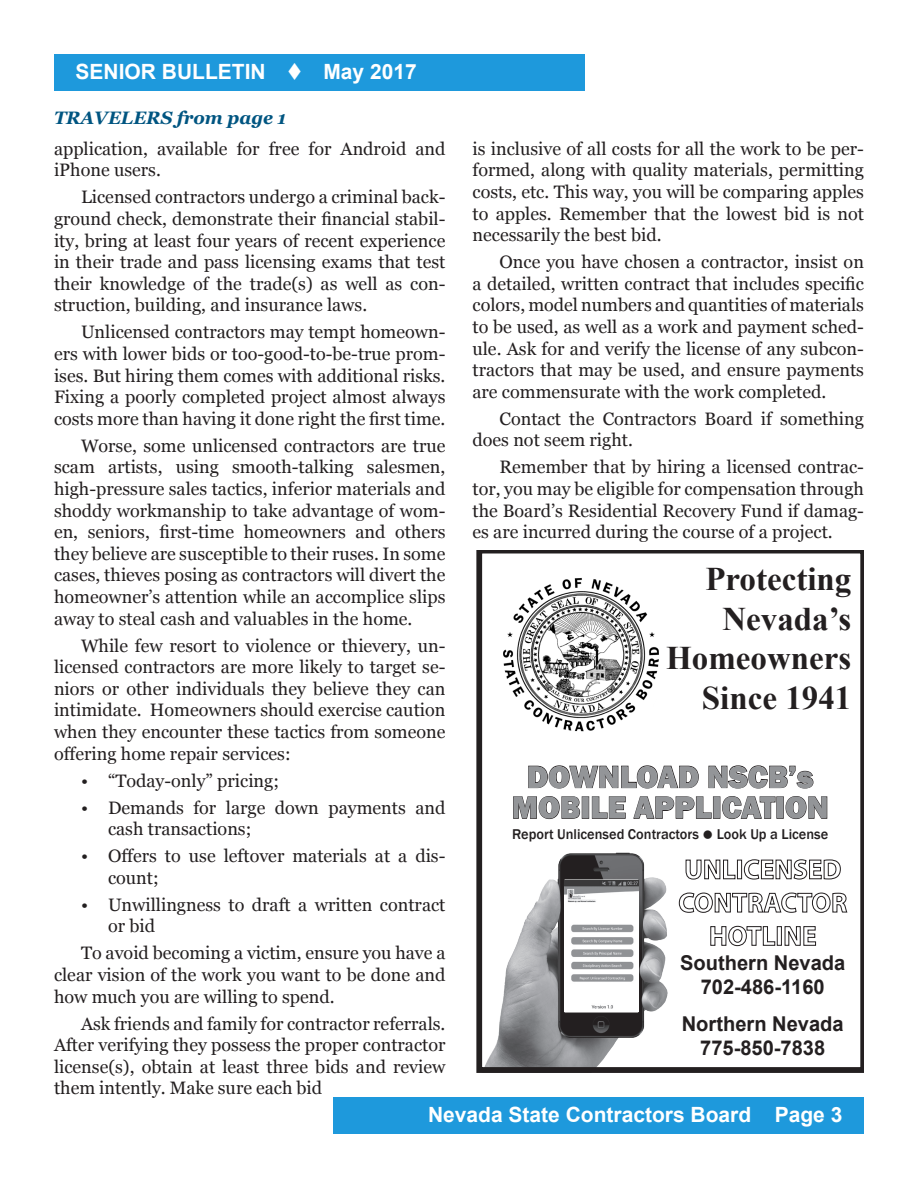
<style>
.page{position:relative;width:918px;height:1188px;background:#fff}
.page>*{position:absolute;margin:0;border:0;box-sizing:border-box;transform-origin:0 0}
.t1{font:700 38.25px/39.5px "Georgia";color:#231f20;text-align:right;scale:.79 1}
.t2{font:700 33px "Times New Roman";color:#231f20}
.t3{font:800 32.1px/30.6px "Franklin Gothic";color:#939598;text-align:center}
.t4{font:700 21px "Arial";color:#fff}
.t5{font:700 20.4px/24.5px "Arial";color:#231f20;text-align:center}
.body_copy{font:18px/21.6px "Georgia";color:#231f20;text-align:justify}
.jump{font:italic 700 18px "Georgia";color:#005581}
.t6{font:500 14.55px "Franklin Gothic";color:#231f20}
</style>
<div class="page">
<div style="left:333px;top:1097px;width:531px;height:37px;background:#1e99dc"></div>
<div style="left:54px;top:54px;width:531px;height:37px;background:#1e99dc"></div>
<svg style="left:476px;top:550px;width:388px;height:523px"></svg>
<div style="left:665px;top:568px;width:186px;height:179px;background:#fff"></div>
<div style="left:651px;top:692px;width:31px;height:53px;background:#fff;border-radius:50%"></div>
<div style="left:651px;top:691px;width:32px;height:54px;border:2px solid #fff;border-radius:50%"></div>
<p class="t4" style="left:76px;top:58px;width:343px">SENIOR BULLETIN ▼ May 2017</p>
<p class="jump" style="left:54px;top:106px;width:234px">TRAVELERS from page 1</p>
<p class="body_copy" style="left:54px;top:138px;width:393px">application, available for free for Android and iPhone users.</p>
<p class="body_copy" style="left:54px;top:187px;width:393px;text-indent:27px">Licensed contractors undergo a criminal back&shy;ground check, demonstrate their financial stabil&shy;ity, bring at least four years of recent experience in their trade and pass licensing exams that test their knowledge of the trade(s) as well as con&shy;struction, building, and insurance laws.</p>
<p class="body_copy" style="left:54px;top:322px;width:393px;text-indent:27px">Unlicensed contractors may tempt homeown&shy;ers with lower bids or too-good-to-be-true prom&shy;ises. But hiring them comes with additional risks.<br>Fixing a poorly completed project almost always costs more than having it done right the first time.</p>
<p class="body_copy" style="left:54px;top:435px;width:393px;text-indent:27px">Worse, some unlicensed contractors are true scam artists, using smooth-talking salesmen, high-pressure sales tactics, inferior materials and shoddy workmanship to take advantage of wom&shy;en, seniors, first-time homeowners and others they believe are susceptible to their ruses. In some cases, thieves posing as contractors will divert the homeowner’s attention while an accomplice slips away to steal cash and valuables in the home.</p>
<p class="body_copy" style="left:54px;top:635px;width:393px;text-indent:27px">While few resort to violence or thievery, un&shy;licensed contractors are more likely to target se&shy;niors or other individuals they believe they can intimidate. Homeowners should exercise caution when they encounter these tactics from someone offering home repair services:</p>
<p class="body_copy" style="left:81px;top:770px;width:200px">• “Today-only” pricing;</p>
<p class="body_copy" style="left:108px;top:797px;width:339px;text-indent:-27px">• Demands for large down payments and cash transactions;</p>
<p class="body_copy" style="left:108px;top:846px;width:339px;text-indent:-27px">• Offers to use leftover materials at a dis&shy;count;</p>
<p class="body_copy" style="left:108px;top:894px;width:339px;text-indent:-27px">• Unwillingness to draft a written contract or bid</p>
<p class="body_copy" style="left:54px;top:943px;width:393px;text-indent:27px">To avoid becoming a victim, ensure you have a clear vision of the work you want to be done and how much you are willing to spend.</p>
<p class="body_copy" style="left:54px;top:1013px;width:393px;text-indent:27px">Ask friends and family for contractor referrals.<br>After verifying they possess the proper contractor license(s), obtain at least three bids and review them intently. Make sure each bid</p>
<p class="body_copy" style="left:472px;top:138px;width:393px">is inclusive of all costs for all the work to be per&shy;formed, along with quality materials, permitting costs, etc. This way, you will be comparing apples to apples. Remember that the lowest bid is not necessarily the best bid.</p>
<p class="body_copy" style="left:472px;top:252px;width:393px;text-indent:27px">Once you have chosen a contractor, insist on a detailed, written contract that includes specific colors, model numbers and quantities of materials to be used, as well as a work and payment sched&shy;ule. Ask for and verify the license of any subcon&shy;tractors that may be used, and ensure payments are commensurate with the work completed.</p>
<p class="body_copy" style="left:472px;top:408px;width:393px;text-indent:27px">Contact the Contractors Board if something does not seem right.</p>
<p class="body_copy" style="left:472px;top:457px;width:393px;text-indent:27px">Remember that by hiring a licensed contrac&shy;tor, you may be eligible for compensation through the Board’s Residential Recovery Fund if damag&shy;es are incurred during the course of a project.</p>
<p class="t2" style="left:705px;top:556px;width:148px">Protecting</p>
<p class="t2" style="left:722px;top:596px;width:130px">Nevada’s</p>
<p class="t2" style="left:666px;top:635px;width:187px">Homeowners</p>
<p class="t2" style="left:702px;top:675px;width:151px">Since 1941</p>
<p class="t1" style="left:653px;top:572px;width:236px">Serving<br>Nevada’s<br>Licensed<br>Contractors</p>
<p class="t3" style="left:512px;top:761px;width:318px">DOWNLOAD NSCB’s<br>MOBILE APPLICATION</p>
<p class="t6" style="left:512px;top:825px;width:318px">Report Unlicensed Contractors ● Look Up a License</p>
<p class="t5" style="left:680px;top:951px;width:167px">Southern Nevada<br>702-486-1160</p>
<p class="t5" style="left:682px;top:1012px;width:163px">Northern Nevada<br>775-850-7838</p>
<p class="t4" style="left:428px;top:1100px;width:416px">Nevada State Contractors Board Page 3</p>
</div>
